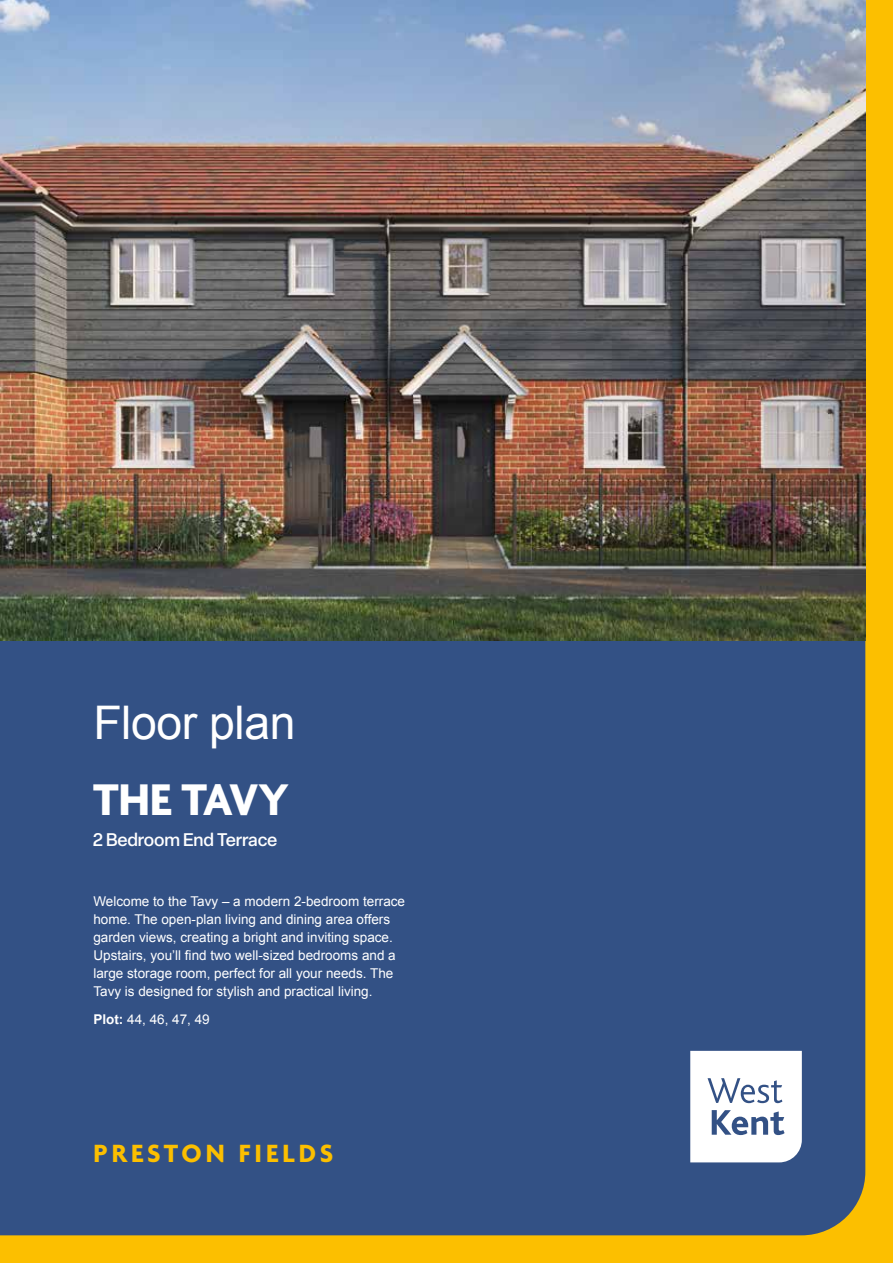
<style>
.page{position:relative;width:893px;height:1263px;background:#fcbf00}
.page>*{position:absolute;margin:0;border:0;box-sizing:border-box;transform-origin:0 0}
.t1{font:700 48px "Agenda";letter-spacing:-.01em;color:#fff}
.t2{font:46.35px "Arial";letter-spacing:-.01em;color:#fff}
.t3{font:700 27px "Agenda";letter-spacing:.15em;color:#fcbf00}
.t4{font:500 18px "Elza";letter-spacing:-.01em;color:#fff}
.t5{font:13.5px/18px "Arial";color:#fff}
.s1{font-weight:700}
</style>
<div class="page">
<div style="left:0;top:640px;width:865px;height:595px;background:#335185"></div>
<img style="left:0;top:0;width:865px;height:640px">
<svg style="left:690px;top:1051px;width:112px;height:111px;background:#e6e9f0"></svg>
<h2 class="t2" style="left:93px;top:692px;width:203px">Floor plan</h2>
<h1 class="t1" style="left:93px;top:770px;width:197px">THE TAVY</h1>
<h3 class="t4" style="left:93px;top:827px;width:186px">2 Bedroom End Terrace</h3>
<p class="t5" style="left:93px;top:892px;width:313px">Welcome to the Tavy – a modern 2-bedroom terrace home. The open-plan living and dining area offers garden views, creating a bright and inviting space.<br>Upstairs, you’ll find two well-sized bedrooms and a large storage room, perfect for all your needs. The Tavy is designed for stylish and practical living.</p>
<p class="t5" style="left:93px;top:1010px;width:118px"><span class="s1">Plot:</span> 44, 46, 47, 49</p>
<h3 class="t3" style="left:93px;top:1137px;width:241px">PRESTON FIELDS</h3>
</div>
